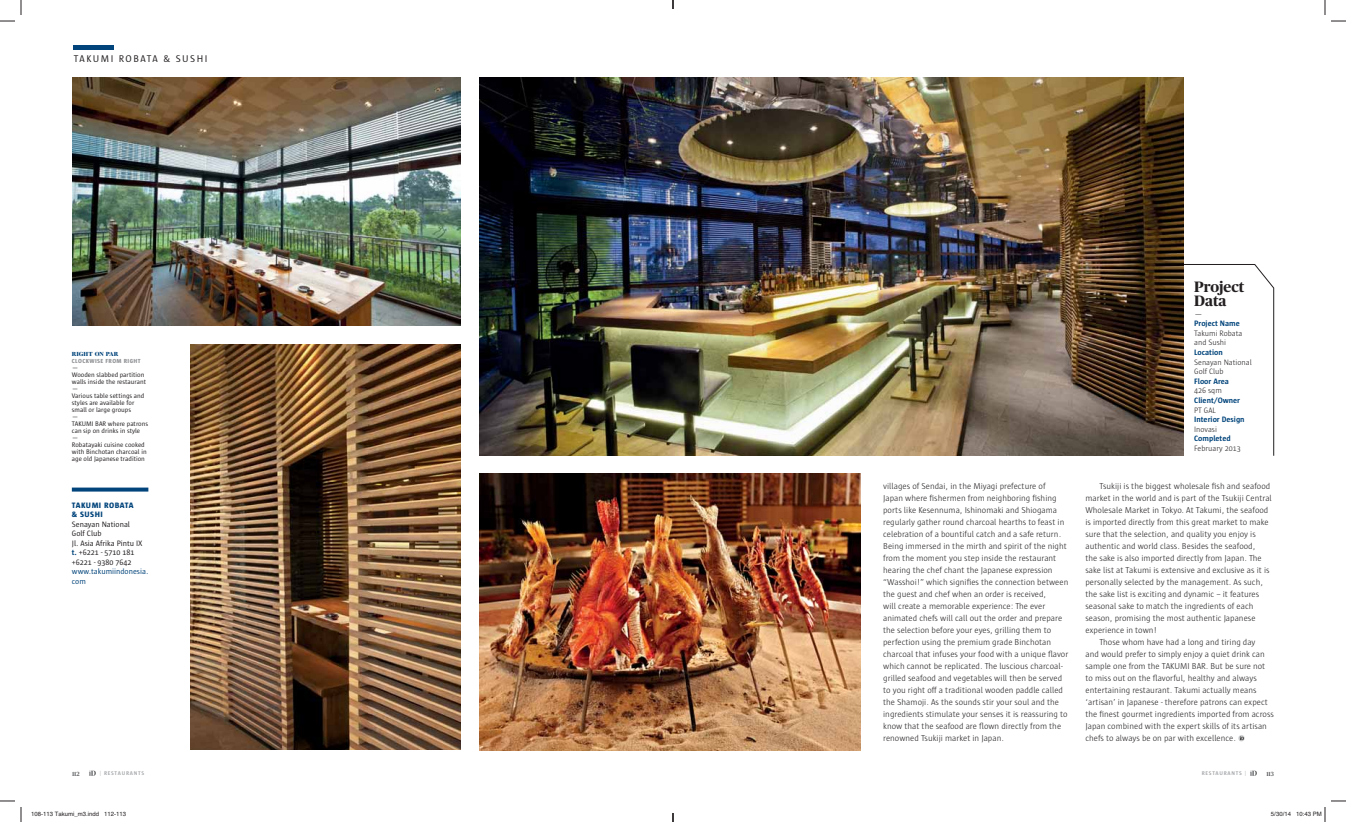
<style>
.page{position:relative;width:1346px;height:822px;background:#fff}
.page>*{position:absolute;margin:0;border:0;box-sizing:border-box;transform-origin:0 0}
.t1{font:700 15px/14px "Publico Headline";color:#231f20}
.t2{font:10px "Sun";letter-spacing:.15em;color:#231f20}
.t3{font:300 8.8px/12px "Sun";color:#231f20}
.t4{font:300 8px/9.6px "Sun";color:#231f20}
.t5{font:8px/9.5px "Sun";color:#231f20}
.t6{font:700 8px "Sun";color:#00447b}
.t7{font:8px/9.5px "Sun";color:#00447b}
.t8{font:800 8px/9.5px "Sun";letter-spacing:.06em;color:#00447b}
.t9{font:6.8px/7px "Sun";color:#231f20}
.t10{font:6px "Helvetica";color:#231f20}
.t11{font:800 6px "Sun";letter-spacing:.06em;color:#939598}
.t12{font:900 6px "Caslon 224 Std";letter-spacing:.01em;color:#00447b}
.t13{font:500 6px "Publico Headline";color:#58595b}
.t14{font:700 5.5px "Sun";letter-spacing:.14em;color:#a7a9ac}
.s1{font-weight:700;color:#00447b}
.s2{font-weight:300}
</style>
<div class="page">
<svg style="left:1250px;top:770px;width:7px;height:5px"></svg>
<svg style="left:89px;top:770px;width:7px;height:5px"></svg>
<svg style="left:1180px;top:264px;width:94px;height:192px"></svg>
<svg style="left:72px;top:487px;width:76px;height:4px"></svg>
<div style="left:1238px;top:735px;width:7px;height:6px;background:#c7c8c9;border-radius:50%"></div>
<svg style="left:1240px;top:736px;width:4px;height:4px"></svg>
<img style="left:190px;top:345px;width:270px;height:405px">
<img style="left:72px;top:78px;width:388px;height:247px">
<img style="left:480px;top:78px;width:703px;height:377px">
<img style="left:480px;top:473px;width:380px;height:277px">
<hr style="left:73px;top:45px;width:40px;height:4px;background:#00447b">
<svg style="left:0;top:800px;width:15px;height:1px"></svg>
<svg style="left:1331px;top:800px;width:15px;height:1px"></svg>
<svg style="left:0;top:0;width:22px;height:22px"></svg>
<svg style="left:20px;top:807px;width:2px;height:14px"></svg>
<svg style="left:1324px;top:0;width:22px;height:22px"></svg>
<svg style="left:1324px;top:807px;width:2px;height:14px"></svg>
<svg style="left:672px;top:0;width:2px;height:9px"></svg>
<svg style="left:672px;top:813px;width:2px;height:8px"></svg>
<p class="t2" style="left:74px;top:55px;width:135px">TAKUMI ROBATA &amp; SUSHI</p>
<p class="t12" style="left:72px;top:350px;width:48px">RIGHT ON PAR</p>
<p class="t11" style="left:72px;top:359px;width:70px">CLOCKWISE FROM RIGHT</p>
<p class="t9" style="left:72px;top:365px;width:78px">—<br>Wooden slabbed partition walls inside the restaurant —<br>Various table settings and styles are available for small or large groups<br>—<br>TAKUMI BAR where patrons can sip on drinks in style —<br>Robatayaki cuisine cooked with Binchotan charcoal in age old Japanese tradition</p>
<p class="t8" style="left:72px;top:501px;width:63px">TAKUMI ROBATA &amp; SUSHI</p>
<p class="t5" style="left:72px;top:520px;width:72px">Senayan National<br>Golf Club<br>Jl. Asia Afrika Pintu IX <span class="s1">t.</span> +6221 - 5710 181 +6221 - 9380 7642</p>
<p class="t7" style="left:72px;top:567px;width:78px">www.takumiindonesia. com</p>
<p class="t3" style="left:883px;top:481px;width:187px">villages of Sendai, in the Miyagi prefecture of<br>Japan where fishermen from neighboring fishing ports like Kesennuma, Ishinomaki and Shiogama regularly gather round charcoal hearths to feast in celebration of a bountiful catch and a safe return.<br>Being immersed in the mirth and spirit of the night from the moment you step inside the restaurant hearing the chef chant the Japanese expression “Wasshoi!” which signifies the connection between the guest and chef when an order is received,<br>will create a memorable experience: The ever animated chefs will call out the order and prepare the selection before your eyes, grilling them to perfection using the premium grade Binchotan charcoal that infuses your food with a unique flavor which cannot be replicated. The luscious charcoal&shy;grilled seafood and vegetables will then be served to you right off a traditional wooden paddle called the Shamoji. As the sounds stir your soul and the ingredients stimulate your senses it is reassuring to know that the seafood are flown directly from the renowned Tsukiji market in Japan.</p>
<h1 class="t1" style="left:1194px;top:279px;width:52px">Project<br>Data</h1>
<p class="t6" style="left:1194px;top:320px;width:47px">Project Name</p>
<p class="t4" style="left:1194px;top:329px;width:50px">Takumi Robata and Sushi</p>
<p class="t6" style="left:1194px;top:349px;width:30px">Location</p>
<p class="t4" style="left:1194px;top:358px;width:59px">Senayan National<br>Golf Club</p>
<p class="t6" style="left:1194px;top:378px;width:36px">Floor Area</p>
<p class="t4" style="left:1194px;top:387px;width:29px">426 sqm</p>
<p class="t6" style="left:1194px;top:397px;width:48px">Client/Owner</p>
<p class="t4" style="left:1194px;top:406px;width:23px">PT GAL</p>
<p class="t6" style="left:1194px;top:416px;width:52px">Interior Design</p>
<p class="t4" style="left:1194px;top:425px;width:24px">Inovasi</p>
<p class="t6" style="left:1194px;top:435px;width:38px">Completed</p>
<p class="t4" style="left:1194px;top:444px;width:48px">February 2013</p>
<p class="t3" style="left:1100px;top:481px;width:172px">Tsukiji is the biggest wholesale fish and seafood</p>
<p class="t3" style="left:1085px;top:493px;width:188px">market in the world and is part of the Tsukiji Central</p>
<p class="t3" style="left:1085px;top:505px;width:184px">Wholesale Market in Tokyo. At Takumi, the seafood</p>
<p class="t3" style="left:1085px;top:517px;width:185px">is imported directly from this great market to make</p>
<p class="t3" style="left:1085px;top:529px;width:172px">sure that the selection, and quality you enjoy is</p>
<p class="t3" style="left:1085px;top:541px;width:172px">authentic and world class. Besides the seafood,</p>
<p class="t3" style="left:1085px;top:553px;width:178px">the sake is also imported directly from Japan. The</p>
<p class="t3" style="left:1085px;top:565px;width:186px">sake list at Takumi is extensive and exclusive as it is</p>
<p class="t3" style="left:1085px;top:577px;width:179px">personally selected by the management. As such,</p>
<p class="t3" style="left:1085px;top:589px;width:175px">the sake list is exciting and dynamic – it features</p>
<p class="t3" style="left:1085px;top:601px;width:170px">seasonal sake to match the ingredients of each</p>
<p class="t3" style="left:1085px;top:613px;width:172px">season, promising the most authentic Japanese</p>
<p class="t3" style="left:1085px;top:625px;width:73px">experience in town!</p>
<p class="t3" style="left:1100px;top:637px;width:157px">Those whom have had a long and tiring day</p>
<p class="t3" style="left:1085px;top:649px;width:181px">and would prefer to simply enjoy a quiet drink can</p>
<p class="t3" style="left:1085px;top:661px;width:181px">sample one from the TAKUMI BAR. But be sure not</p>
<p class="t3" style="left:1085px;top:673px;width:173px">to miss out on the flavorful, healthy and always</p>
<p class="t3" style="left:1085px;top:685px;width:173px">entertaining restaurant. Takumi actually means</p>
<p class="t3" style="left:1085px;top:697px;width:184px">‘artisan’ in Japanese - therefore patrons can expect</p>
<p class="t3" style="left:1085px;top:709px;width:190px">the finest gourmet ingredients imported from across</p>
<p class="t3" style="left:1085px;top:721px;width:183px">Japan combined with the expert skills of its artisan</p>
<p class="t3" style="left:1085px;top:733px;width:152px">chefs to always be on par with excellence.</p>
<p class="t13" style="left:72px;top:769px;width:9px">112</p>
<p class="t14" style="left:100px;top:771px;width:46px"><span class="s2">|</span> RESTAURANTS</p>
<p class="t14" style="left:1202px;top:771px;width:46px">RESTAURANTS <span class="s2">|</span></p>
<p class="t13" style="left:1266px;top:769px;width:9px">113</p>
<p class="t10" style="left:31px;top:811px;width:97px">108-113 Takumi_m3.indd 112-113</p>
<p class="t10" style="left:1271px;top:811px;width:52px">5/30/14 10:43 PM</p>
</div>
